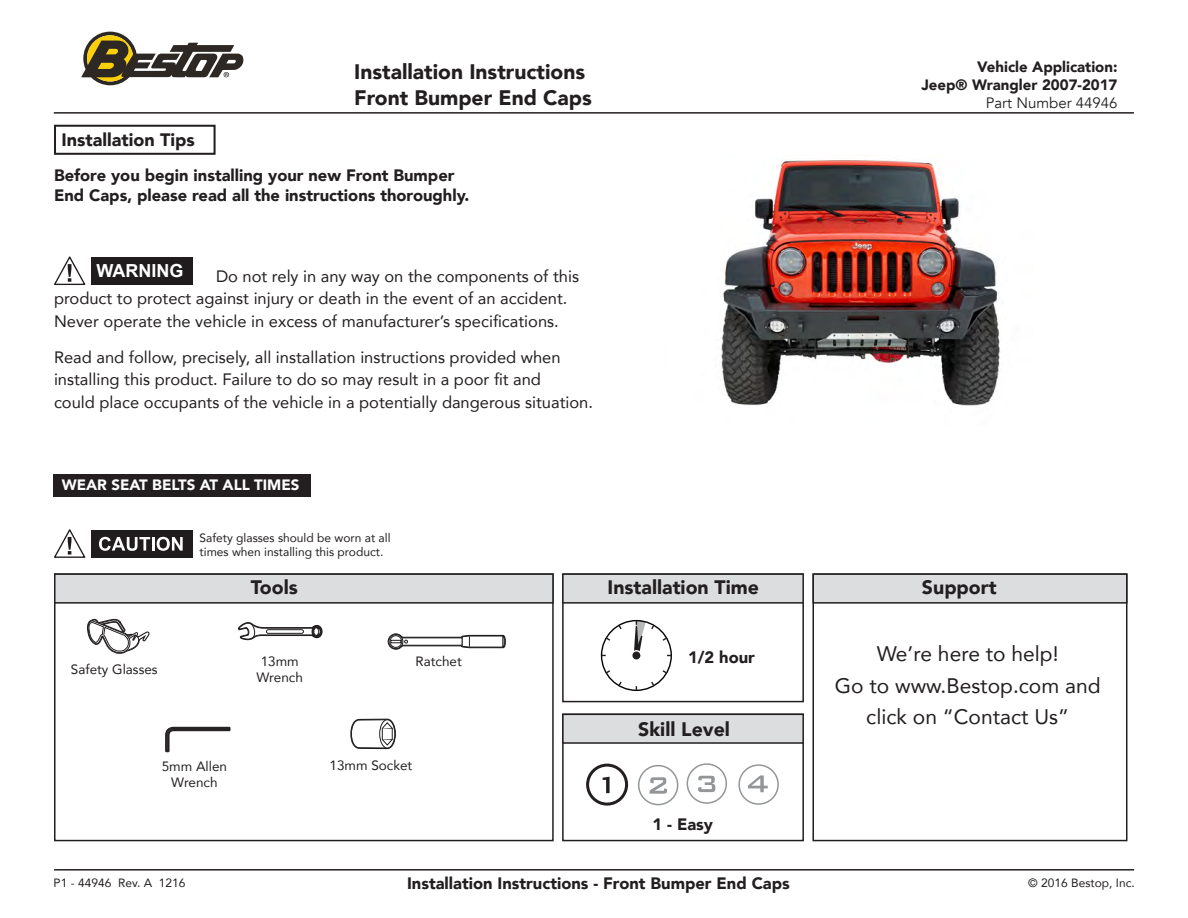
<style>
.page{position:relative;width:1188px;height:918px;background:#fff}
.page>*{position:absolute;margin:0;border:0;box-sizing:border-box;transform-origin:0 0}
.t1{font:21px/31.5px "Avenir";color:#231f20;text-align:center}
.t2{font:900 21px/25.2px "Avenir";color:#231f20}
.t3{font:900 19.5px "Avenir";color:#231f20}
.t4{font:900 18px "Avenir";color:#231f20}
.t5{font:700 18px "Arial";color:#fff}
.t6{font:16.5px/22.5px "Avenir";color:#231f20}
.t7{font:900 16.5px/19.8px "Avenir";color:#231f20}
.t8{font:900 15px/18px "Avenir";color:#231f20;text-align:right}
.t9{font:900 15px "Avenir";color:#fff}
.t10{font:15px "Avenir";color:#231f20}
.t11{font:13.5px/16.2px "Avenir";color:#231f20;text-align:center}
.t12{font:12px/14.4px "Avenir";color:#231f20}
</style>
<div class="page">
<hr style="left:54px;top:112px;width:1080px;height:2px;background:#231f20">
<hr style="left:54px;top:869px;width:1080px;height:2px;background:#231f20">
<svg style="left:81px;top:32px;width:163px;height:53px"></svg>
<div style="left:54px;top:125px;width:162px;height:30px;border:2px solid #231f20"></div>
<div style="left:54px;top:573px;width:500px;height:268px;border:2px solid #231f20"></div>
<div style="left:55px;top:574px;width:498px;height:29px;background:#dcdddf"></div>
<div style="left:54px;top:573px;width:500px;height:31px;border:2px solid #231f20"></div>
<div style="left:812px;top:573px;width:315px;height:268px;border:2px solid #231f20"></div>
<div style="left:813px;top:574px;width:314px;height:29px;background:#dcdddf"></div>
<div style="left:812px;top:573px;width:316px;height:31px;border:2px solid #231f20"></div>
<svg style="left:54px;top:529px;width:32px;height:29px"></svg>
<svg style="left:54px;top:256px;width:32px;height:29px"></svg>
<div style="left:92px;top:530px;width:101px;height:28px;background:#201c1d"></div>
<div style="left:92px;top:258px;width:101px;height:27px;background:#201c1d"></div>
<svg style="left:99px;top:537px;width:51px;height:14px"></svg>
<hr style="left:152px;top:537px;width:3px;height:14px;background:#fff">
<svg style="left:157px;top:537px;width:26px;height:14px"></svg>
<div style="left:54px;top:474px;width:257px;height:23px;background:#231f20"></div>
<svg style="left:86px;top:618px;width:64px;height:36px"></svg>
<svg style="left:238px;top:622px;width:85px;height:19px"></svg>
<svg style="left:350px;top:718px;width:46px;height:32px"></svg>
<svg style="left:387px;top:633px;width:119px;height:17px"></svg>
<svg style="left:165px;top:726px;width:66px;height:27px"></svg>
<div style="left:562px;top:714px;width:242px;height:127px;border:2px solid #231f20"></div>
<div style="left:563px;top:714px;width:240px;height:29px;background:#dcdddf"></div>
<div style="left:562px;top:714px;width:242px;height:30px;border:2px solid #231f20"></div>
<div style="left:562px;top:573px;width:242px;height:129px;border:2px solid #231f20"></div>
<div style="left:563px;top:574px;width:240px;height:29px;background:#dcdddf"></div>
<div style="left:562px;top:573px;width:242px;height:31px;border:2px solid #231f20"></div>
<div style="left:586px;top:764px;width:42px;height:42px;border:3px solid #231f20;border-radius:50%"></div>
<svg style="left:603px;top:777px;width:7px;height:16px"></svg>
<div style="left:638px;top:765px;width:40px;height:40px;border:2px solid #939698;border-radius:50%"></div>
<svg style="left:650px;top:777px;width:17px;height:17px"></svg>
<div style="left:738px;top:764px;width:41px;height:41px;border:2px solid #939698;border-radius:50%"></div>
<svg style="left:748px;top:775px;width:20px;height:17px"></svg>
<div style="left:687px;top:763px;width:40px;height:41px;border:2px solid #939698;border-radius:50%"></div>
<svg style="left:698px;top:776px;width:17px;height:16px"></svg>
<svg style="left:600px;top:619px;width:72px;height:72px"></svg>
<svg style="left:632px;top:651px;width:9px;height:9px"></svg>
<div style="left:631px;top:650px;width:11px;height:11px;border:1px solid #fff;border-radius:50%"></div>
<img style="left:721px;top:160px;width:279px;height:246px">
<p class="t4" style="left:62px;top:125px;width:135px">Installation Tips</p>
<p class="t2" style="left:354px;top:59px;width:239px">Installation Instructions<br>Front Bumper End Caps</p>
<p class="t8" style="left:921px;top:58px;width:198px">Vehicle Application:<br>Jeep® Wrangler 2007-2017</p>
<p class="t10" style="left:986px;top:94px;width:133px">Part Number 44946</p>
<p class="t7" style="left:54px;top:165px;width:417px">Before you begin installing your new Front Bumper<br>End Caps, please read all the instructions thoroughly.</p>
<p class="t5" style="left:97px;top:259px;width:88px">WARNING</p>
<p class="t6" style="left:54px;top:264px;width:527px;text-indent:162px">Do not rely in any way on the components of this product to protect against injury or death in the event of an accident.<br>Never operate the vehicle in excess of manufacturer’s specifications.</p>
<p class="t6" style="left:54px;top:345px;width:541px">Read and follow, precisely, all installation instructions provided when installing this product. Failure to do so may result in a poor fit and<br>could place occupants of the vehicle in a potentially dangerous situation.</p>
<p class="t9" style="left:62px;top:472px;width:239px">WEAR SEAT BELTS AT ALL TIMES</p>
<p class="t12" style="left:200px;top:530px;width:192px">Safety glasses should be worn at all times when installing this product.</p>
<p class="t11" style="left:71px;top:661px;width:88px">Safety Glasses</p>
<p class="t11" style="left:162px;top:757px;width:67px">5mm Allen<br>Wrench</p>
<p class="t3" style="left:251px;top:570px;width:48px">Tools</p>
<p class="t3" style="left:922px;top:570px;width:76px">Support</p>
<p class="t3" style="left:608px;top:570px;width:153px">Installation Time</p>
<p class="t11" style="left:257px;top:653px;width:48px">13mm<br>Wrench</p>
<p class="t11" style="left:416px;top:653px;width:48px">Ratchet</p>
<p class="t11" style="left:330px;top:757px;width:84px">13mm Socket</p>
<p class="t7" style="left:688px;top:647px;width:68px">1/2 hour</p>
<p class="t3" style="left:638px;top:713px;width:93px">Skill Level</p>
<p class="t7" style="left:653px;top:814px;width:62px">1 - Easy</p>
<p class="t1" style="left:835px;top:638px;width:267px">We’re here to help!<br>Go to www.Bestop.com and click on “Contact Us”</p>
<p class="t12" style="left:54px;top:875px;width:133px">P1 - 44946 Rev. A 1216</p>
<p class="t7" style="left:407px;top:873px;width:384px">Installation Instructions - Front Bumper End Caps</p>
<p class="t12" style="left:1028px;top:875px;width:108px">© 2016 Bestop, Inc.</p>
</div>
